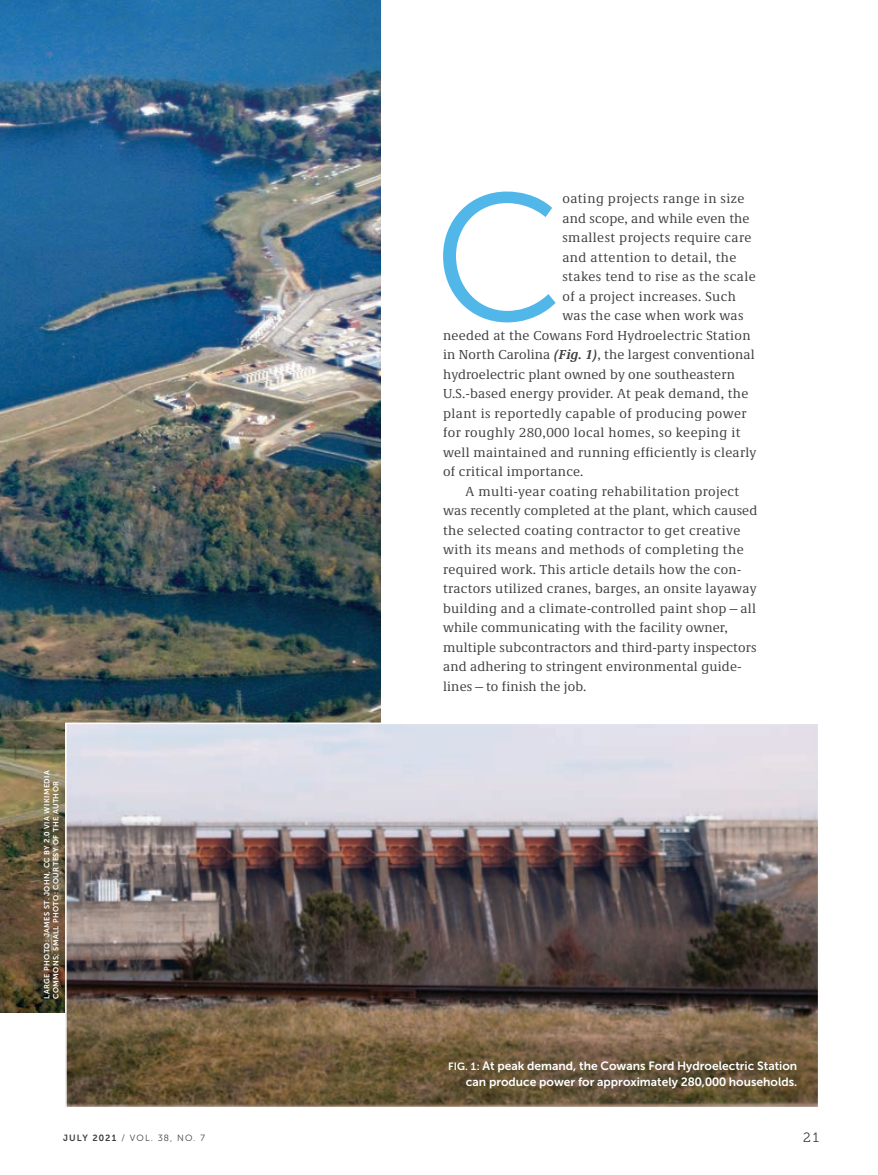
<style>
.page{position:relative;width:878px;height:1175px;background:#fff}
.page>*{position:absolute;margin:0;border:0;box-sizing:border-box;transform-origin:0 0}
.t1{font:180px "Museo Sans 300";color:#50b7e8}
.t2{font:13.5px/19.5px "Demos Next Pro";letter-spacing:.02em;color:#3e3e3f}
.t3{font:13.5px "Museo Slab 300";color:#3e3e3f}
.t4{font:12px/16.5px "Museo Sans 700";color:#fff;text-align:right}
.t5{font:9px "Museo Sans 300";letter-spacing:.13em;color:#3e3e3f}
.Photo_Credit_RHP{font:7.5px/9px "Museo Sans 700";letter-spacing:.05em;color:#fff}
.s1{font-weight:700;font-style:italic}
.s2{font-size:10.5px}
.s3{font-family:"Museo Sans 700"}
</style>
<div class="page">
<img style="left:0;top:0;width:381px;height:1012px">
<img style="left:68px;top:725px;width:748px;height:380px">
<div style="left:65px;top:722px;width:754px;height:386px;border:2px solid #fff"></div>
<p class="Photo_Credit_RHP" style="left:42px;top:998px;width:230px;rotate:-90deg">LARGE PHOTO: JAMES ST. JOHN, CC BY 2.0 VIA WIKIMEDIA<br>COMMONS; SMALL PHOTO: COURTESY OF THE AUTHOR</p>
<p class="t1" style="left:433px;top:161px;width:132px">C</p>
<p class="t2" style="left:562px;top:188px;width:183px">oating projects range in size</p>
<p class="t2" style="left:562px;top:208px;width:188px">and scope, and while even the</p>
<p class="t2" style="left:562px;top:227px;width:191px">smallest projects require care</p>
<p class="t2" style="left:562px;top:247px;width:175px">and attention to detail, the</p>
<p class="t2" style="left:562px;top:266px;width:195px">stakes tend to rise as the scale</p>
<p class="t2" style="left:562px;top:286px;width:175px">of a project increases. Such</p>
<p class="t2" style="left:562px;top:305px;width:182px">was the case when work was</p>
<p class="t2" style="left:443px;top:325px;width:309px">needed at the Cowans Ford Hydroelectric Station</p>
<p class="t2" style="left:443px;top:344px;width:313px">in North Carolina <span class="s1">(Fig. 1)</span>, the largest conventional</p>
<p class="t2" style="left:443px;top:364px;width:293px">hydroelectric plant owned by one southeastern</p>
<p class="t2" style="left:443px;top:383px;width:307px">U.S.-based energy provider. At peak demand, the</p>
<p class="t2" style="left:443px;top:403px;width:305px">plant is reportedly capable of producing power</p>
<p class="t2" style="left:443px;top:422px;width:299px">for roughly 280,000 local homes, so keeping it</p>
<p class="t2" style="left:443px;top:442px;width:315px">well maintained and running efficiently is clearly</p>
<p class="t2" style="left:443px;top:461px;width:142px">of critical importance.</p>
<p class="t2" style="left:443px;top:481px;width:316px;text-indent:23px">A multi-year coating rehabilitation project was recently completed at the plant, which caused the selected coating contractor to get creative with its means and methods of completing the required work. This article details how the con&shy;tractors utilized cranes, barges, an onsite layaway building and a climate-controlled paint shop—all while communicating with the facility owner, multiple subcontractors and third-party inspectors and adhering to stringent environmental guide&shy;lines—to finish the job.</p>
<p class="t4" style="left:448px;top:1057px;width:350px"><span class="s2">FIG. 1:</span> At peak demand, the Cowans Ford Hydroelectric Station can produce power for approximately 280,000 households.</p>
<p class="t5" style="left:63px;top:1133px;width:144px"><span class="s3">JULY 2021</span> / VOL. 38, NO. 7</p>
<p class="t3" style="left:803px;top:1129px;width:18px">21</p>
</div>
